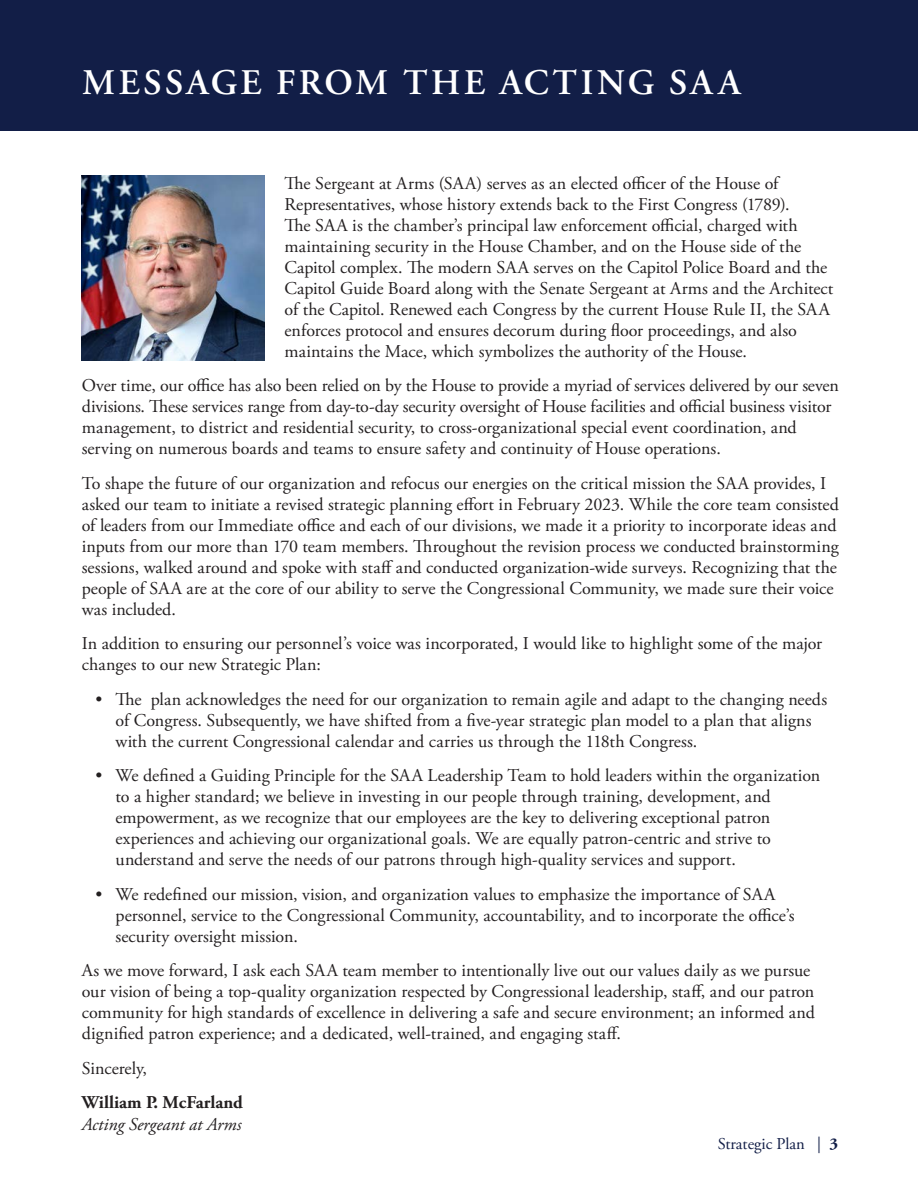
<style>
.page{position:relative;width:918px;height:1188px;background:#fff}
.page>*{position:absolute;margin:0;border:0;box-sizing:border-box;transform-origin:0 0}
.Business_Unit{font:600 36px "Adobe Garamond Pro";letter-spacing:.09em;color:#fff}
.t1{font:18px/21px "Adobe Garamond Pro";color:#231f20}
.t2{font:italic 18px "Adobe Garamond Pro";color:#231f20}
.t3{font:700 18px "Adobe Garamond Pro";color:#231f20}
.t4{font:16.5px "Adobe Garamond Pro";color:#121e47}
.s1{font-weight:700}
</style>
<div class="page">
<div style="left:0;top:0;width:918px;height:131px;background:#121e47"></div>
<img style="left:82px;top:176px;width:182px;height:185px">
<p class="Business_Unit" style="left:82px;top:61px;width:661px">MESSAGE FROM THE ACTING SAA</p>
<p class="t1" style="left:285px;top:173px;width:550px">The Sergeant at Arms (SAA) serves as an elected officer of the House of Representatives, whose history extends back to the First Congress (1789).<br>The SAA is the chamber’s principal law enforcement official, charged with maintaining security in the House Chamber, and on the House side of the Capitol complex. The modern SAA serves on the Capitol Police Board and the Capitol Guide Board along with the Senate Sergeant at Arms and the Architect of the Capitol. Renewed each Congress by the current House Rule II, the SAA enforces protocol and ensures decorum during floor proceedings, and also maintains the Mace, which symbolizes the authority of the House.</p>
<p class="t1" style="left:82px;top:376px;width:759px">Over time, our office has also been relied on by the House to provide a myriad of services delivered by our seven divisions. These services range from day-to-day security oversight of House facilities and official business visitor management, to district and residential security, to cross-organizational special event coordination, and serving on numerous boards and teams to ensure safety and continuity of House operations.</p>
<p class="t1" style="left:82px;top:473px;width:759px">To shape the future of our organization and refocus our energies on the critical mission the SAA provides, I asked our team to initiate a revised strategic planning effort in February 2023. While the core team consisted of leaders from our Immediate office and each of our divisions, we made it a priority to incorporate ideas and inputs from our more than 170 team members. Throughout the revision process we conducted brainstorming sessions, walked around and spoke with staff and conducted organization-wide surveys. Recognizing that the people of SAA are at the core of our ability to serve the Congressional Community, we made sure their voice was included.</p>
<p class="t1" style="left:82px;top:634px;width:742px">In addition to ensuring our personnel’s voice was incorporated, I would like to highlight some of the major changes to our new Strategic Plan:</p>
<p class="t1" style="left:116px;top:689px;width:713px;text-indent:-20px">• The plan acknowledges the need for our organization to remain agile and adapt to the changing needs of Congress. Subsequently, we have shifted from a five-year strategic plan model to a plan that aligns with the current Congressional calendar and carries us through the 118th Congress.</p>
<p class="t1" style="left:116px;top:766px;width:706px;text-indent:-20px">• We defined a Guiding Principle for the SAA Leadership Team to hold leaders within the organization to a higher standard; we believe in investing in our people through training, development, and empowerment, as we recognize that our employees are the key to delivering exceptional patron experiences and achieving our organizational goals. We are equally patron-centric and strive to understand and serve the needs of our patrons through high-quality services and support.</p>
<p class="t1" style="left:116px;top:884px;width:681px;text-indent:-20px">• We redefined our mission, vision, and organization values to emphasize the importance of SAA personnel, service to the Congressional Community, accountability, and to incorporate the office’s security oversight mission.</p>
<p class="t1" style="left:82px;top:961px;width:735px">As we move forward, I ask each SAA team member to intentionally live out our values daily as we pursue our vision of being a top-quality organization respected by Congressional leadership, staff, and our patron community for high standards of excellence in delivering a safe and secure environment; an informed and dignified patron experience; and a dedicated, well-trained, and engaging staff.</p>
<p class="t1" style="left:82px;top:1058px;width:67px">Sincerely,</p>
<p class="t3" style="left:82px;top:1092px;width:163px">William P. McFarland</p>
<p class="t2" style="left:82px;top:1113px;width:161px">Acting Sergeant at Arms</p>
<p class="t4" style="left:718px;top:1134px;width:122px">Strategic Plan | <span class="s1">3</span></p>
</div>
